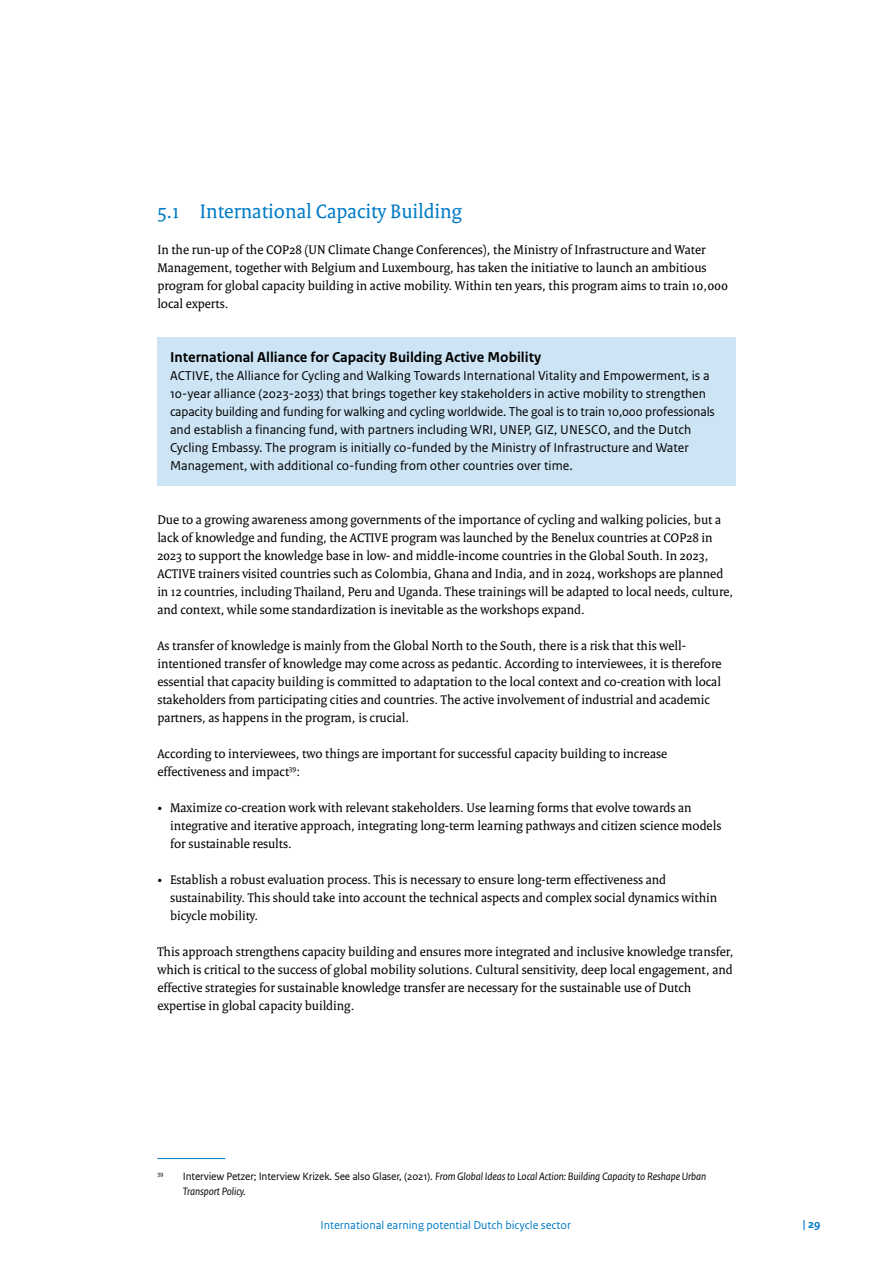
<style>
.page{position:relative;width:893px;height:1263px;background:#fff}
.page>*{position:absolute;margin:0;border:0;box-sizing:border-box;transform-origin:0 0}
.H3_RO_Paragraafkop{font:21px "Rijksoverheid Serif";color:#007bc7}
.P_Kadertekst_kop{font:700 15px "Rijksoverheid Sans Text";color:#000}
.P_RO_Broodtekst{font:13.5px/18px "Rijksoverheid Serif";color:#000}
.P_Kadertekst{font:13.5px/18px "Rijksoverheid Sans Text Regular 2";color:#000}
.t1{font:12px "Rijksoverheid Sans Text";color:#007bc7}
.t2{font:700 12px "Rijksoverheid Sans Text";color:#007bc7}
.RO_Voetnoot{font:italic 11.25px/15px "Rijksoverheid Sans Text";letter-spacing:-.01em;color:#000}
.RO_Voetnoot-2{font:6.45px "Rijksoverheid Sans Text Regular 2";color:#000}
.s1{font-family:"Rijksoverheid Sans Text Regular 2";font-style:normal}
</style>
<div class="page">
<div style="left:157px;top:337px;width:579px;height:148px;background:#cce4f4"></div>
<hr style="left:157px;top:1158px;width:68px;height:1px;background:#007bc7">
<h3 class="H3_RO_Paragraafkop" style="left:157px;top:199px;width:306px">5.1 International Capacity Building</h3>
<p class="P_RO_Broodtekst" style="left:157px;top:240px;width:572px">In the run-up of the COP28 (UN Climate Change Conferences), the Ministry of Infrastructure and Water Management, together with Belgium and Luxembourg, has taken the initiative to launch an ambitious program for global capacity building in active mobility. Within ten years, this program aims to train 10,000 local experts.</p>
<p class="P_Kadertekst_kop" style="left:170px;top:348px;width:373px">International Alliance for Capacity Building Active Mobility</p>
<p class="P_Kadertekst" style="left:170px;top:367px;width:546px">ACTIVE, the Alliance for Cycling and Walking Towards International Vitality and Empowerment, is a 10-year alliance (2023-2033) that brings together key stakeholders in active mobility to strengthen capacity building and funding for walking and cycling worldwide. The goal is to train 10,000 professionals and establish a financing fund, with partners including WRI, UNEP, GIZ, UNESCO, and the Dutch Cycling Embassy. The program is initially co-funded by the Ministry of Infrastructure and Water Management, with additional co-funding from other countries over time.</p>
<p class="P_RO_Broodtekst" style="left:157px;top:510px;width:577px">Due to a growing awareness among governments of the importance of cycling and walking policies, but a lack of knowledge and funding, the ACTIVE program was launched by the Benelux countries at COP28 in 2023 to support the knowledge base in low- and middle-income countries in the Global South. In 2023, ACTIVE trainers visited countries such as Colombia, Ghana and India, and in 2024, workshops are planned in 12 countries, including Thailand, Peru and Uganda. These trainings will be adapted to local needs, culture, and context, while some standardization is inevitable as the workshops expand.</p>
<p class="P_RO_Broodtekst" style="left:157px;top:636px;width:566px">As transfer of knowledge is mainly from the Global North to the South, there is a risk that this well&shy;intentioned transfer of knowledge may come across as pedantic. According to interviewees, it is therefore essential that capacity building is committed to adaptation to the local context and co-creation with local stakeholders from participating cities and countries. The active involvement of industrial and academic partners, as happens in the program, is crucial.</p>
<p class="P_RO_Broodtekst" style="left:157px;top:744px;width:511px">According to interviewees, two things are important for successful capacity building to increase effectiveness and impact<sup>39</sup>:</p>
<p class="P_RO_Broodtekst" style="left:170px;top:798px;width:553px;text-indent:-13px">• Maximize co-creation work with relevant stakeholders. Use learning forms that evolve towards an integrative and iterative approach, integrating long-term learning pathways and citizen science models for sustainable results.</p>
<p class="P_RO_Broodtekst" style="left:170px;top:870px;width:549px;text-indent:-13px">• Establish a robust evaluation process. This is necessary to ensure long-term effectiveness and sustainability. This should take into account the technical aspects and complex social dynamics within bicycle mobility.</p>
<p class="P_RO_Broodtekst" style="left:157px;top:942px;width:578px">This approach strengthens capacity building and ensures more integrated and inclusive knowledge transfer, which is critical to the success of global mobility solutions. Cultural sensitivity, deep local engagement, and effective strategies for sustainable knowledge transfer are necessary for the sustainable use of Dutch expertise in global capacity building.</p>
<p class="RO_Voetnoot-2" style="left:157px;top:1170px;width:8px">39</p>
<p class="RO_Voetnoot" style="left:183px;top:1169px;width:525px"><span class="s1">Interview Petzer; Interview Krizek. See also Glaser, (2021).</span> From Global Ideas to Local Action: Building Capacity to Reshape Urban<br>Transport Policy.</p>
<p class="t1" style="left:320px;top:1218px;width:252px">International earning potential Dutch bicycle sector</p>
<p class="t2" style="left:803px;top:1217px;width:19px">| 29</p>
</div>
